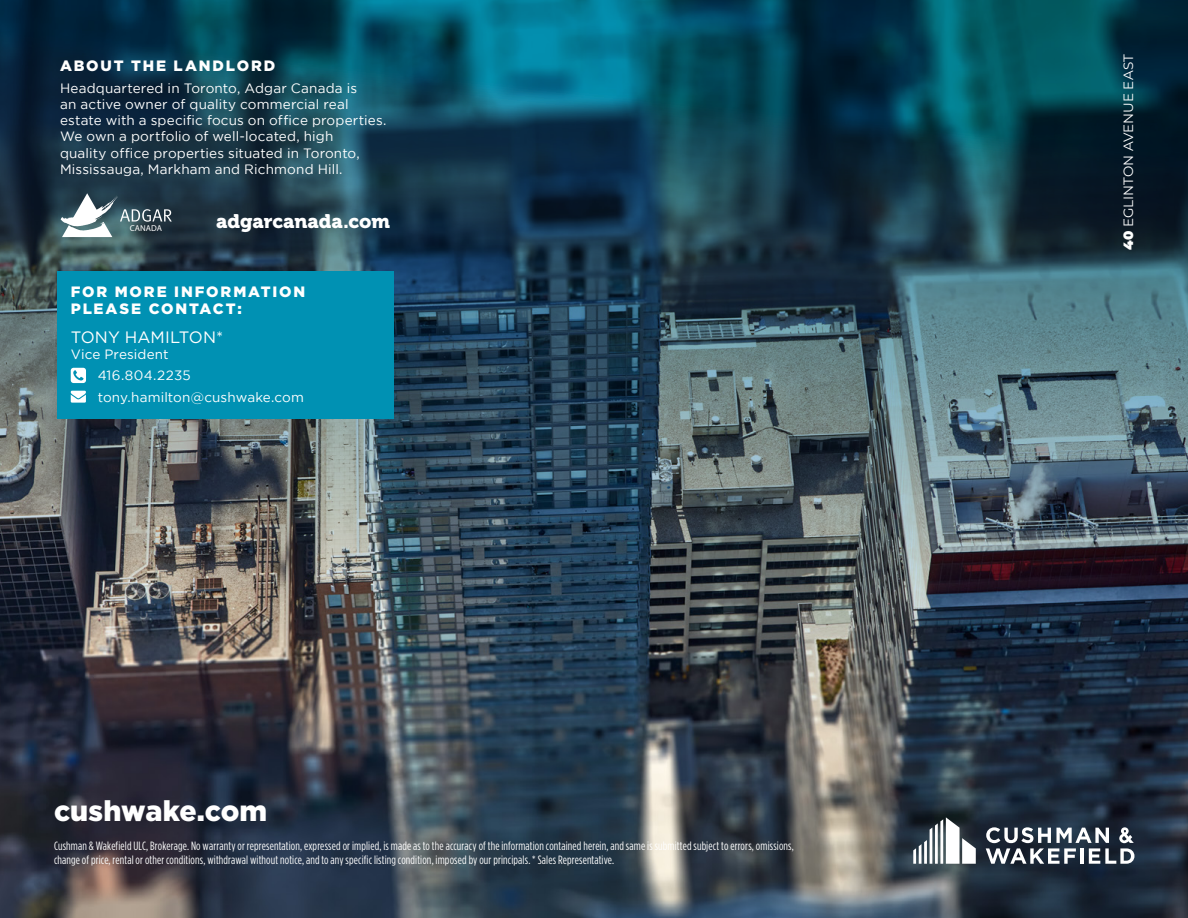
<style>
.page{position:relative;width:1188px;height:918px;background:#fff}
.page>*{position:absolute;margin:0;border:0;box-sizing:border-box;transform-origin:0 0}
.t1{font:900 28.5px "Gotham";color:#fff}
.t2{font:19.5px "Museo 900";color:#fff}
.t3{font:16.5px "Gotham HTF";letter-spacing:.005em;color:#fff}
.t4{font:900 15px/16.5px "Gotham";letter-spacing:.125em;color:#fff}
.t5{font:13.5px/16.2px "Gotham";letter-spacing:.01em;color:#fff}
.t6{font:13.5px "Montserrat";color:#fff}
.t7{font:13.5px "Gotham HTF";letter-spacing:.01em;color:#fff}
.t8{font:12px/14.4px "Gotham Condensed";letter-spacing:.015em;color:#fff}
.t9{font:8.55px "Myriad Pro";color:#fff}
.s1{font-weight:900}
</style>
<div class="page">
<img style="left:0;top:0;width:1188px;height:918px">
<div style="left:57px;top:272px;width:337px;height:147px;background:#0091b3"></div>
<svg style="left:71px;top:368px;width:15px;height:15px"></svg>
<svg style="left:71px;top:391px;width:15px;height:12px"></svg>
<svg style="left:61px;top:193px;width:111px;height:44px"></svg>
<svg style="left:913px;top:817px;width:63px;height:47px"></svg>
<svg style="left:986px;top:827px;width:148px;height:37px"></svg>
<p class="t4" style="left:60px;top:57px;width:217px">ABOUT THE LANDLORD</p>
<p class="t5" style="left:60px;top:80px;width:328px">Headquartered in Toronto, Adgar Canada is<br>an active owner of quality commercial real estate with a specific focus on office properties.<br>We own a portfolio of well-located, high<br>quality office properties situated in Toronto, Mississauga, Markham and Richmond Hill.</p>
<p class="t9" style="left:130px;top:223px;width:34px">CANADA</p>
<h2 class="t2" style="left:216px;top:210px;width:175px">adgarcanada.com</h2>
<p class="t4" style="left:71px;top:283px;width:236px">FOR MORE INFORMATION<br>PLEASE CONTACT:</p>
<h3 class="t3" style="left:71px;top:328px;width:154px">TONY HAMILTON*</h3>
<p class="t7" style="left:71px;top:347px;width:100px">Vice President</p>
<p class="t5" style="left:98px;top:365px;width:208px;line-height:21.3px">416.804.2235 tony.hamilton@cushwake.com</p>
<h1 class="t1" style="left:54px;top:794px;width:215px">cushwake.com</h1>
<p class="t8" style="left:54px;top:838px;width:741px">Cushman &amp; Wakefield ULC, Brokerage. No warranty or representation, expressed or implied, is made as to the accuracy of the information contained herein, and same is submitted subject to errors, omissions, change of price, rental or other conditions, withdrawal without notice, and to any specific listing condition, imposed by our principals. * Sales Representative.</p>
<p class="t6" style="left:1119px;top:250px;width:198px;rotate:-90deg"><span class="s1">40</span> EGLINTON AVENUE EAST</p>
</div>
